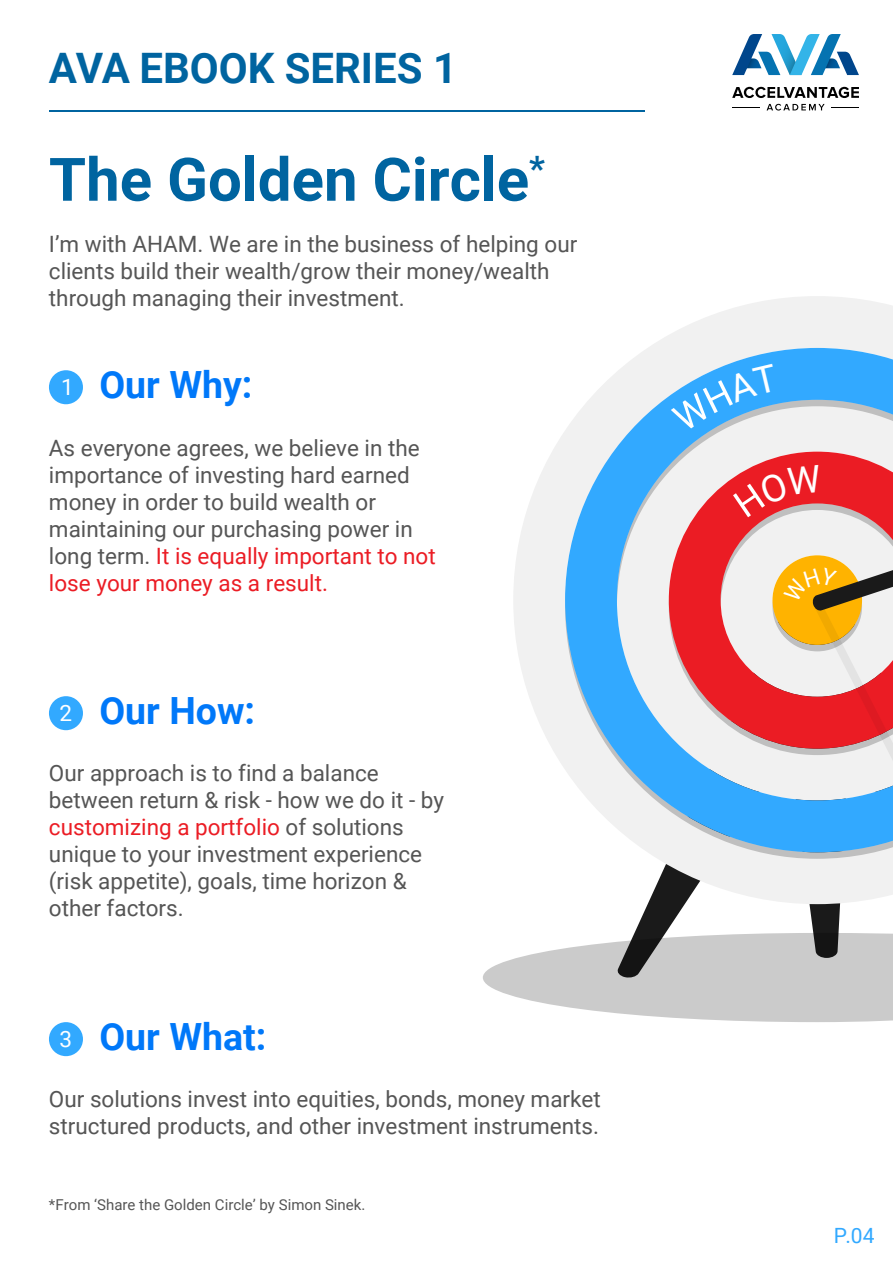
<style>
.page{position:relative;width:893px;height:1263px;background:#fff}
.page>*{position:absolute;margin:0;border:0;box-sizing:border-box;transform-origin:0 0}
.t1{font:700 60px "Roboto";color:#0064a0}
.t2{font:700 42px "Roboto";color:#0064a0}
.t3{font:700 37.5px "Roboto";color:#0078f9}
.t4{font:22.5px/27px "Roboto";color:#555}
.t5{font:21px "Roboto";color:#32a9ff}
.t6{font:15px "Roboto";color:#555}
.s1{font-weight:400;font-size:22.5px;color:#fff}
.s2{color:#eb1c24}
</style>
<div class="page">
<svg style="left:556px;top:296px;width:337px;height:150px;fill:#f1f1f1"></svg>
<svg style="left:565px;top:348px;width:328px;height:98px;fill:#f1f1f1"></svg>
<div style="left:49px;top:370px;width:34px;height:34px;background:#32a9ff;border-radius:50%"></div>
<div style="left:49px;top:696px;width:34px;height:34px;background:#32a9ff;border-radius:50%"></div>
<div style="left:49px;top:1022px;width:34px;height:34px;background:#32a9ff;border-radius:50%"></div>
<svg style="left:732px;top:87px;width:127px;height:11px"></svg>
<svg style="left:767px;top:104px;width:58px;height:7px"></svg>
<svg style="left:732px;top:107px;width:28px;height:1px"></svg>
<svg style="left:831px;top:107px;width:28px;height:1px"></svg>
<svg style="left:732px;top:34px;width:127px;height:41px"></svg>
<hr style="left:49px;top:110px;width:595px;height:1px;background:#0064a0">
<svg style="left:671px;top:364px;width:107px;height:68px"></svg>
<svg style="left:483px;top:446px;width:410px;height:576px"></svg>
<h2 class="t2" style="left:49px;top:38px;width:410px">AVA EBOOK SERIES 1</h2>
<h1 class="t1" style="left:49px;top:137px;width:498px">The Golden Circle<sup>*</sup></h1>
<p class="t4" style="left:49px;top:229px;width:530px">I’m with AHAM. We are in the business of helping our clients build their wealth/grow their money/wealth through managing their investment.</p>
<h3 class="t3" style="left:61px;top:358px;width:193px"><span class="s1">1</span> Our Why:</h3>
<p class="t4" style="left:49px;top:433px;width:388px">As everyone agrees, we believe in the importance of investing hard earned money in order to build wealth or maintaining our purchasing power in long term. <span class="s2">It is equally important to not lose your money as a result.</span></p>
<h3 class="t3" style="left:60px;top:684px;width:197px"><span class="s1">2</span> Our How:</h3>
<p class="t4" style="left:49px;top:759px;width:397px">Our approach is to find a balance between return &amp; risk - how we do it - by <span class="s2">customizing a portfolio</span> of solutions unique to your investment experience (risk appetite), goals, time horizon &amp; other factors.</p>
<h3 class="t3" style="left:60px;top:1010px;width:208px"><span class="s1">3</span> Our What:</h3>
<p class="t4" style="left:49px;top:1085px;width:553px">Our solutions invest into equities, bonds, money market structured products, and other investment instruments.</p>
<p class="t6" style="left:49px;top:1194px;width:318px">*From ‘Share the Golden Circle’ by Simon Sinek.</p>
<p class="t5" style="left:834px;top:1220px;width:42px">P.04</p>
</div>
